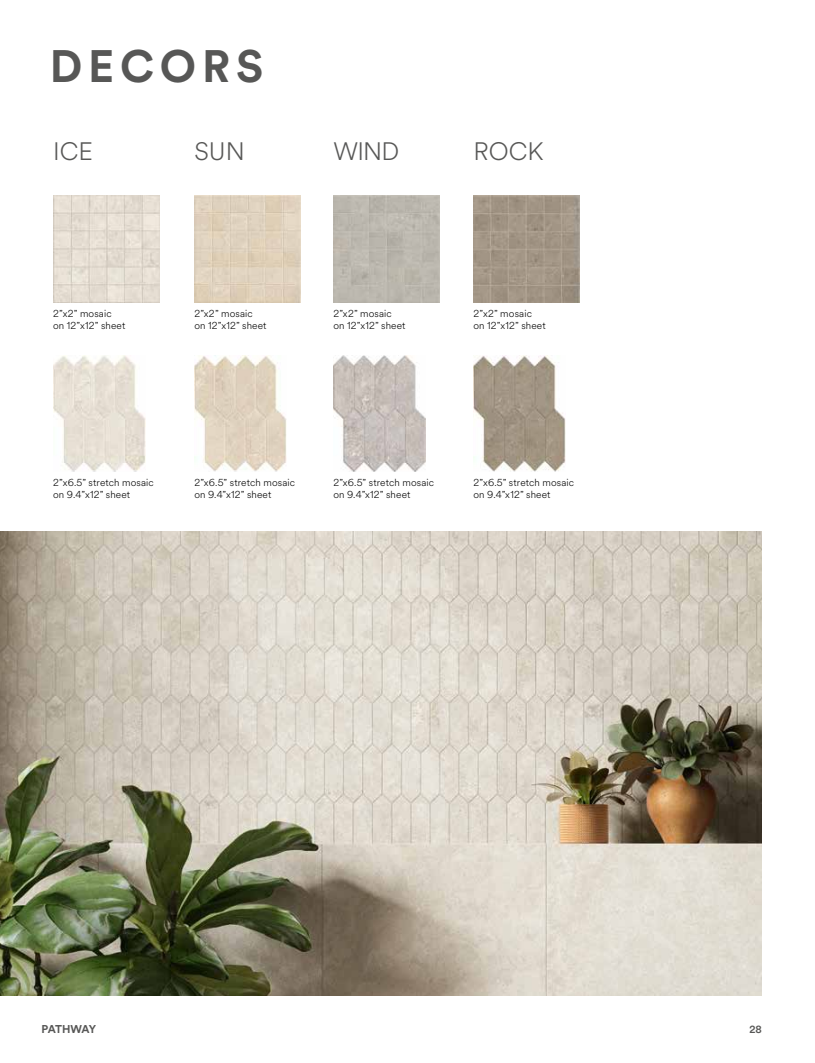
<style>
.page{position:relative;width:815px;height:1063px;background:#fff}
.page>*{position:absolute;margin:0;border:0;box-sizing:border-box;transform-origin:0 0}
.t1{font:700 45px "Circular Std";letter-spacing:.13em;color:#575756}
.t2{font:300 25px "Circular Spotify Text";color:#575756}
.t3{font:700 11.25px "Circular Std";letter-spacing:-.05em;color:#575756}
.t4{font:500 11.25px "Circular Std";color:#575756}
.t5{font:300 10px/12px "Circular Spotify Text";letter-spacing:.015em;color:#000}
</style>
<div class="page">
<img style="left:53px;top:196px;width:106px;height:106px">
<img style="left:53px;top:355px;width:92px;height:117px">
<img style="left:333px;top:196px;width:107px;height:106px">
<img style="left:194px;top:196px;width:107px;height:106px">
<img style="left:473px;top:196px;width:107px;height:106px">
<img style="left:0;top:531px;width:762px;height:465px">
<img style="left:195px;top:355px;width:92px;height:117px">
<img style="left:333px;top:355px;width:92px;height:117px">
<img style="left:473px;top:355px;width:92px;height:117px">
<h1 class="t1" style="left:50px;top:37px;width:215px">DECORS</h1>
<h2 class="t2" style="left:53px;top:134px;width:41px">ICE</h2>
<h2 class="t2" style="left:194px;top:134px;width:52px">SUN</h2>
<h2 class="t2" style="left:333px;top:134px;width:68px">WIND</h2>
<h2 class="t2" style="left:473px;top:134px;width:71px">ROCK</h2>
<p class="t5" style="left:53px;top:307px;width:74px">2”x2” mosaic<br>on 12”x12” sheet</p>
<p class="t5" style="left:194px;top:307px;width:74px">2”x2” mosaic<br>on 12”x12” sheet</p>
<p class="t5" style="left:333px;top:307px;width:74px">2”x2” mosaic<br>on 12”x12” sheet</p>
<p class="t5" style="left:473px;top:307px;width:74px">2”x2” mosaic<br>on 12”x12” sheet</p>
<p class="t5" style="left:53px;top:477px;width:102px">2”x6.5” stretch mosaic on 9.4”x12” sheet</p>
<p class="t5" style="left:194px;top:477px;width:102px">2”x6.5” stretch mosaic on 9.4”x12” sheet</p>
<p class="t5" style="left:333px;top:477px;width:102px">2”x6.5” stretch mosaic on 9.4”x12” sheet</p>
<p class="t5" style="left:473px;top:477px;width:102px">2”x6.5” stretch mosaic on 9.4”x12” sheet</p>
<p class="t3" style="left:42px;top:1022px;width:56px">PATHWAY</p>
<p class="t4" style="left:749px;top:1022px;width:14px">28</p>
</div>
